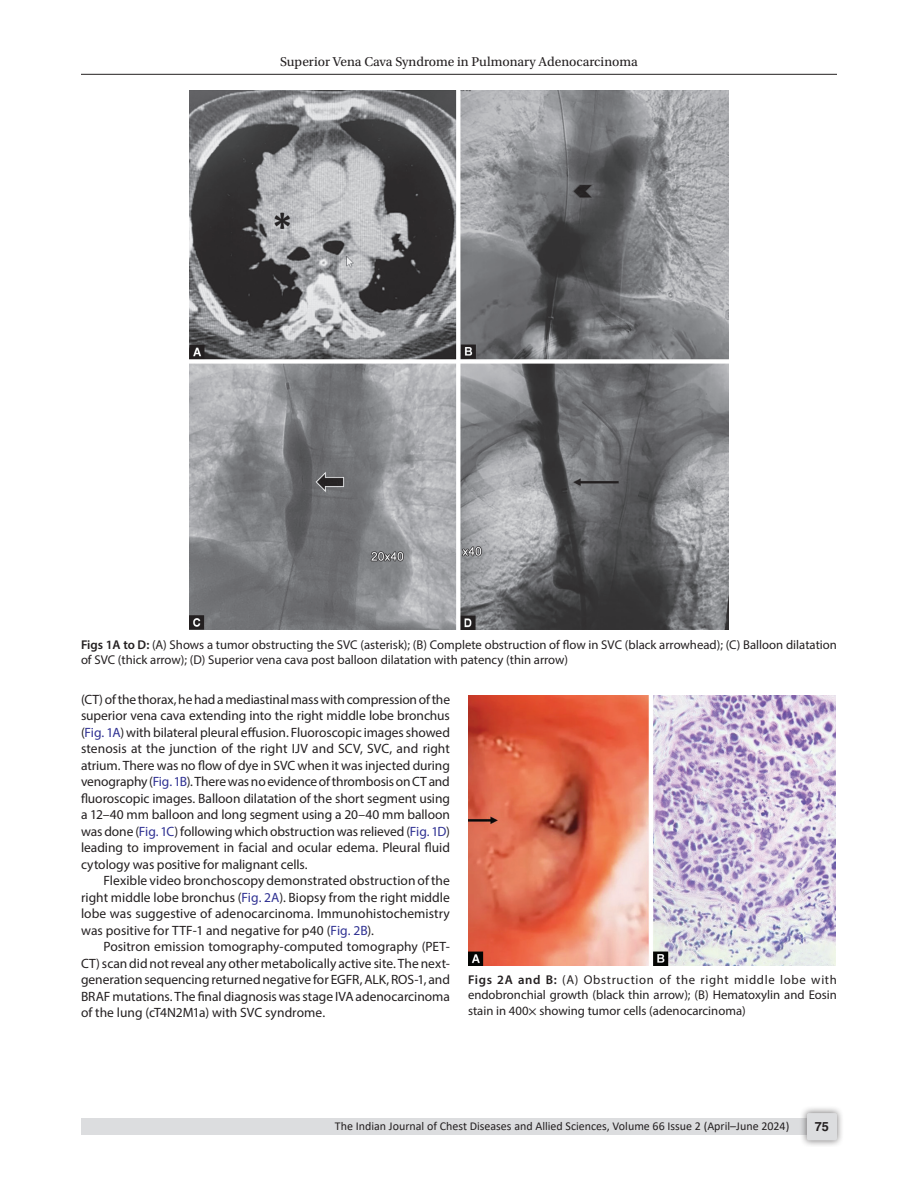
<style>
.page{position:relative;width:918px;height:1188px;background:#fff}
.page>*{position:absolute;margin:0;border:0;box-sizing:border-box;transform-origin:0 0}
.Para-Indent{font:13.5px/16.5px "Myriad Pro";color:#231f20;text-align:justify}
.t1{font:13.5px "Utopia Std";color:#231f20}
.FigCaption{font:12.75px/15.3px "Myriad Pro";color:#231f20}
.t2{font:700 12.75px "Helvetica LT Std";color:#231f20}
.t3{font:12px "Calibri";color:#231f20}
.s1{font-weight:600}
.s2{color:#2e3092}
.s3{font-family:"STIX General"}
</style>
<div class="page">
<hr style="left:81px;top:74px;width:756px;height:1px;background:#231f20">
<div style="left:81px;top:1119px;width:756px;height:16px;background:#dcdddf"></div>
<div style="left:800px;top:1106px;width:44px;height:41px;background:#231f20;opacity:.61"></div>
<div style="left:807px;top:1113px;width:30px;height:27px;background:#dcdddf;border-radius:2px"></div>
<img style="left:189px;top:90px;width:540px;height:540px">
<img style="left:468px;top:695px;width:367px;height:270px">
<p class="t1" style="left:280px;top:55px;width:359px">Superior Vena Cava Syndrome in Pulmonary Adenocarcinoma</p>
<p class="FigCaption" style="left:81px;top:636px;width:757px"><span class="s1">Figs 1A to D:</span> (A) Shows a tumor obstructing the SVC (asterisk); (B) Complete obstruction of flow in SVC (black arrowhead); (C) Balloon dilatation of SVC (thick arrow); (D) Superior vena cava post balloon dilatation with patency (thin arrow)</p>
<p class="Para-Indent" style="left:81px;top:691px;width:371px">(CT) of the thorax, he had a mediastinal mass with compression of the superior vena cava extending into the right middle lobe bronchus (<span class="s2">Fig. 1A</span>) with bilateral pleural effusion. Fluoroscopic images showed stenosis at the junction of the right IJV and SCV, SVC, and right atrium. There was no flow of dye in SVC when it was injected during venography (<span class="s2">Fig. 1B</span>). There was no evidence of thrombosis on CT and fluoroscopic images. Balloon dilatation of the short segment using a 12–40 mm balloon and long segment using a 20–40 mm balloon was done (<span class="s2">Fig. 1C</span>) following which obstruction was relieved (<span class="s2">Fig. 1D</span>) leading to improvement in facial and ocular edema. Pleural fluid cytology was positive for malignant cells.</p>
<p class="Para-Indent" style="left:81px;top:872px;width:371px;text-indent:22px">Flexible video bronchoscopy demonstrated obstruction of the right middle lobe bronchus (<span class="s2">Fig. 2A</span>). Biopsy from the right middle lobe was suggestive of adenocarcinoma. Immunohistochemistry was positive for TTF-1 and negative for p40 (<span class="s2">Fig. 2B</span>).</p>
<p class="Para-Indent" style="left:81px;top:938px;width:371px;text-indent:22px">Positron emission tomography-computed tomography (PET-CT) scan did not reveal any other metabolically active site. The next&shy;generation sequencing returned negative for EGFR, ALK, ROS-1, and BRAF mutations. The final diagnosis was stage IVA adenocarcinoma of the lung (cT4N2M1a) with SVC syndrome.</p>
<p class="FigCaption" style="left:468px;top:972px;width:371px;text-align:justify"><span class="s1">Figs 2A and B:</span> (A) Obstruction of the right middle lobe with endobronchial growth (black thin arrow); (B) Hematoxylin and Eosin stain in 400<span class="s3">×</span> showing tumor cells (adenocarcinoma)</p>
<p class="t3" style="left:335px;top:1117px;width:456px">The Indian Journal of Chest Diseases and Allied Sciences, Volume 66 Issue 2 (April–June 2024)</p>
<p class="t2" style="left:815px;top:1119px;width:16px">75</p>
</div>
